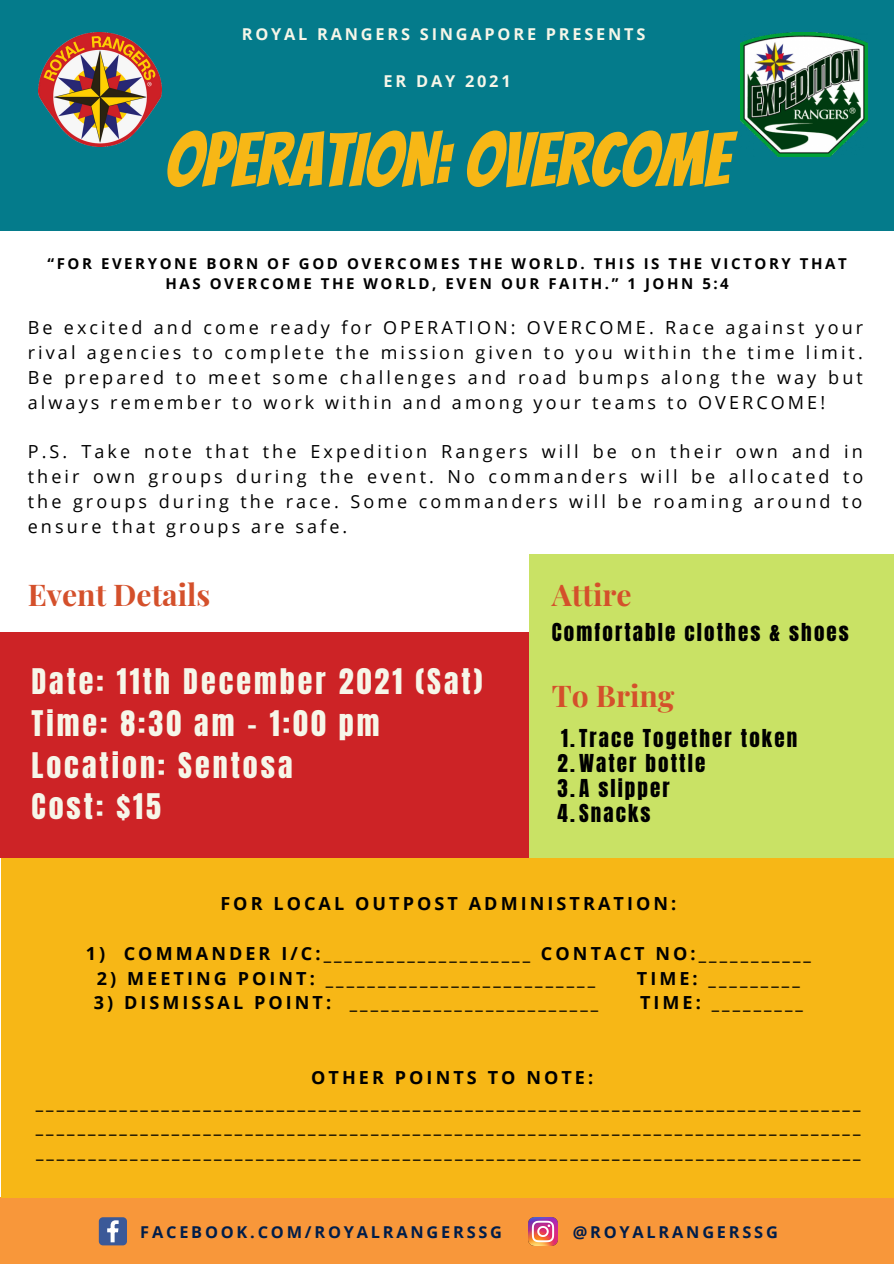
<style>
.page{position:relative;width:894px;height:1264px;background:#fff}
.page>*{position:absolute;margin:0;border:0;box-sizing:border-box;transform-origin:0 0}
.t1{font:75px "Bangers";color:#f7b716}
.t2{font:30px/41.7px "Anton";letter-spacing:.1em;color:#f6f6e9}
.t3{font:700 30px "Playfair Display";color:#d4502b}
.t4{font:21px/24.8px "Anton";letter-spacing:.1em;color:#000}
.t5{font:700 18px/24.8px "Open Sans";letter-spacing:.17em;color:#000;text-align:center}
.t6{font:18px/24.8px "Open Sans";letter-spacing:.17em;color:#000;text-align:justify}
.t7{font:700 16.35px "Open Sans";letter-spacing:.17em;color:#001d4a}
.t8{font:700 16.35px "Open Sans";letter-spacing:.17em;color:#f6f6e9}
.t9{font:700 15px/20.2px "Open Sans";letter-spacing:.17em;color:#000;text-align:center}
</style>
<div class="page">
<div style="left:0;top:1197px;width:893px;height:66px;background:#f8973a"></div>
<div style="left:0;top:0;width:893px;height:231px;background:#047b8b"></div>
<img style="left:38px;top:33px;width:123px;height:113px">
<svg style="left:99px;top:1217px;width:28px;height:28px"></svg>
<img style="left:529px;top:1217px;width:28px;height:28px">
<div style="left:529px;top:554px;width:364px;height:321px;background:#c9e265"></div>
<div style="left:0;top:632px;width:528px;height:225px;background:#cd2326"></div>
<img style="left:740px;top:33px;width:126px;height:124px">
<div style="left:1px;top:858px;width:892px;height:339px;background:#f7b716"></div>
<p class="t8" style="left:242px;top:22px;width:405px">ROYAL RANGERS SINGAPORE PRESENTS</p>
<p class="t8" style="left:383px;top:69px;width:128px">ER DAY 2021</p>
<h1 class="t1" style="left:165px;top:120px;width:565px">OPERATION: OVERCOME</h1>
<p class="t9" style="left:48px;top:253px;width:800px">“FOR EVERYONE BORN OF GOD OVERCOMES THE WORLD. THIS IS THE VICTORY THAT<br>HAS OVERCOME THE WORLD, EVEN OUR FAITH.” 1 JOHN 5:4</p>
<p class="t6" style="left:28px;top:315px;width:836px">Be excited and come ready for OPERATION: OVERCOME. Race against your rival agencies to complete the mission given to you within the time limit.<br>Be prepared to meet some challenges and road bumps along the way but always remember to work within and among your teams to OVERCOME!</p>
<p class="t6" style="left:28px;top:439px;width:836px">P.S. Take note that the Expedition Rangers will be on their own and in their own groups during the event. No commanders will be allocated to the groups during the race. Some commanders will be roaming around to ensure that groups are safe.</p>
<h2 class="t3" style="left:28px;top:574px;width:184px">Event Details</h2>
<h2 class="t2" style="left:31px;top:661px;width:452px">Date: 11th December 2021 (Sat)<br>Time: 8:30 am – 1:00 pm<br>Location: Sentosa<br>Cost: $15</h2>
<h2 class="t3" style="left:551px;top:574px;width:81px">Attire</h2>
<p class="t4" style="left:551px;top:620px;width:298px">Comfortable clothes &amp; shoes</p>
<h2 class="t3" style="left:551px;top:675px;width:124px">To Bring</h2>
<p class="t4" style="left:557px;top:726px;width:241px">1.Trace Together token<br>2.Water bottle<br>3.A slipper<br>4.Snacks</p>
<p class="t5" style="left:220px;top:890px;width:457px">FOR LOCAL OUTPOST ADMINISTRATION:</p>
<p class="t5" style="left:86px;top:940px;width:726px">1) COMMANDER I/C:____________________ CONTACT NO:___________</p>
<p class="t5" style="left:97px;top:965px;width:499px">2) MEETING POINT: __________________________</p>
<p class="t5" style="left:636px;top:965px;width:164px">TIME: _________</p>
<p class="t5" style="left:94px;top:990px;width:506px">3) DISMISSAL POINT: ________________________</p>
<p class="t5" style="left:639px;top:990px;width:164px">TIME: _________</p>
<p class="t5" style="left:36px;top:1064px;width:826px">OTHER POINTS TO NOTE: _______________________________________________________________________________ _______________________________________________________________________________ _______________________________________________________________________________</p>
<p class="t7" style="left:140px;top:1220px;width:363px">FACEBOOK.COM/ROYALRANGERSSG</p>
<p class="t7" style="left:572px;top:1220px;width:206px">@ROYALRANGERSSG</p>
</div>
